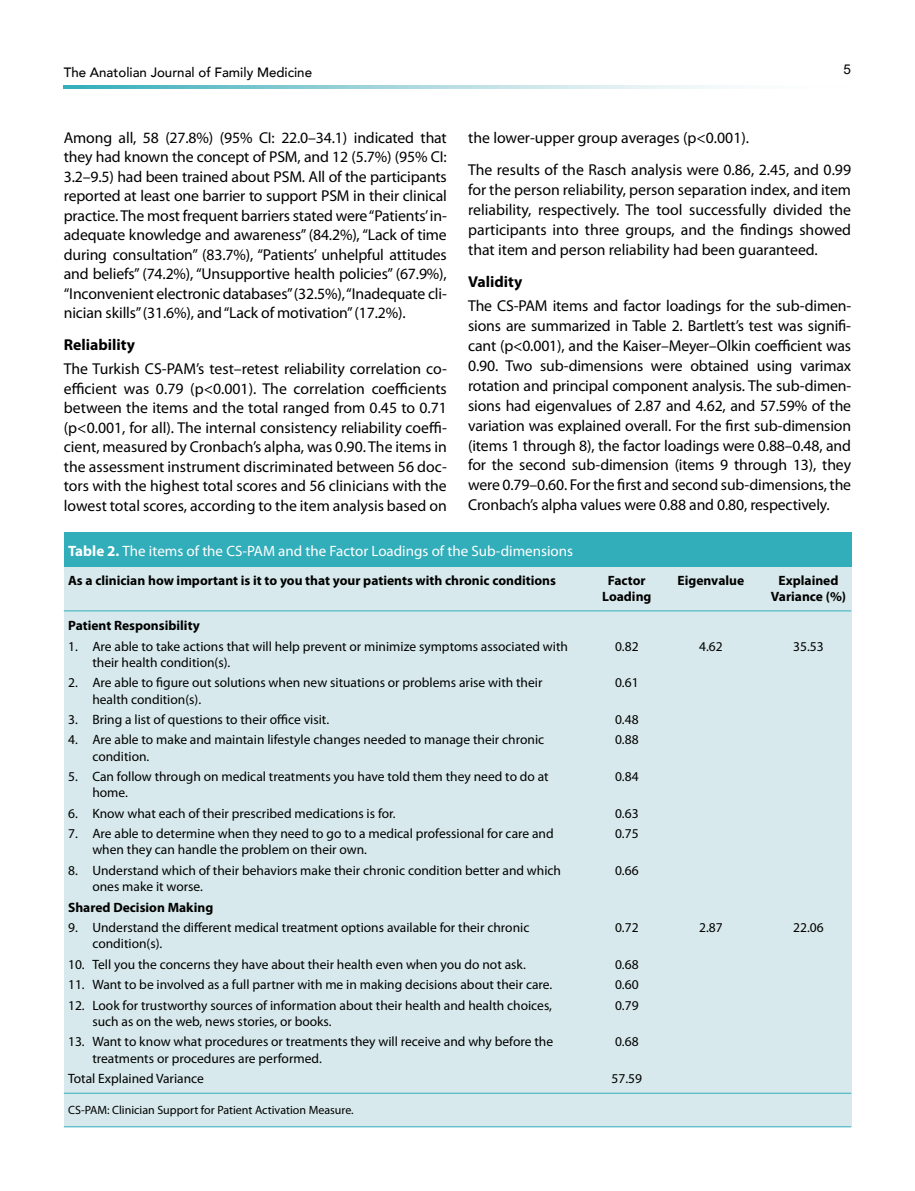
<style>
.page{position:relative;width:915px;height:1191px;background:#fff}
.page>*{position:absolute;margin:0;border:0;box-sizing:border-box;transform-origin:0 0}
.t1{font:15.75px/19.5px "Myriad Pro";letter-spacing:-.005em;color:#000;text-align:justify}
.t2{font:700 15.75px "Myriad Pro";color:#000}
.t3{font:15px "Myriad Pro";color:#fff}
.t4{font:13.5px/20.4px "Myriad Pro";color:#000}
.t5{font:700 13.5px "Myriad Pro";color:#000}
.t6{font:500 13.5px "Avenir";color:#000}
.t7{font:13.5px "Arial";color:#000}
.t8{font:12px "Myriad Pro";color:#000}
.s1{font-weight:700}
</style>
<div class="page">
<svg style="left:64px;top:86px;width:658px;height:3px;background:#9fd5db"></svg>
<div style="left:64px;top:557px;width:786px;height:570px;background:#d7e9ec"></div>
<div style="left:64px;top:532px;width:786px;height:34px;background:#31aeba"></div>
<hr style="left:64px;top:610px;width:786px;height:1px;background:#31aeba">
<hr style="left:64px;top:1092px;width:786px;height:1px;background:#31aeba">
<hr style="left:64px;top:1126px;width:786px;height:1px;background:#31aeba">
<p class="t6" style="left:64px;top:61px;width:250px">The Anatolian Journal of Family Medicine</p>
<p class="t7" style="left:843px;top:60px;width:9px">5</p>
<p class="t1" style="left:468px;top:121px;width:384px;line-height:32.5px">the lower-upper group averages (p&lt;0.001).<br>The results of the Rasch analysis were 0.86, 2.45, and 0.99</p>
<p class="t1" style="left:468px;top:180px;width:384px">for the person reliability, person separation index, and item reliability, respectively. The tool successfully divided the participants into three groups, and the findings showed that item and person reliability had been guaranteed.</p>
<p class="t2" style="left:468px;top:272px;width:56px">Validity</p>
<p class="t1" style="left:468px;top:296px;width:384px">The CS-PAM items and factor loadings for the sub-dimen&shy;sions are summarized in Table 2. Bartlett’s test was signifi&shy;cant (p&lt;0.001), and the Kaiser–Meyer–Olkin coefficient was 0.90. Two sub-dimensions were obtained using varimax rotation and principal component analysis. The sub-dimen&shy;sions had eigenvalues of 2.87 and 4.62, and 57.59% of the variation was explained overall. For the first sub-dimension (items 1 through 8), the factor loadings were 0.88–0.48, and for the second sub-dimension (items 9 through 13), they were 0.79–0.60. For the first and second sub-dimensions, the Cronbach’s alpha values were 0.88 and 0.80, respectively.</p>
<p class="t3" style="left:68px;top:542px;width:506px"><span class="s1">Table 2.</span> The items of the CS-PAM and the Factor Loadings of the Sub-dimensions</p>
<p class="t5" style="left:68px;top:571px;width:489px">As a clinician how important is it to you that your patients with chronic conditions</p>
<p class="t5" style="left:607px;top:571px;width:39px">Factor</p>
<p class="t5" style="left:677px;top:571px;width:68px">Eigenvalue</p>
<p class="t5" style="left:778px;top:571px;width:61px">Explained</p>
<p class="t5" style="left:602px;top:588px;width:51px">Loading</p>
<p class="t5" style="left:770px;top:588px;width:77px">Variance (%)</p>
<p class="t5" style="left:68px;top:617px;width:133px">Patient Responsibility</p>
<p class="t4" style="left:68px;top:635px;width:501px">1. Are able to take actions that will help prevent or minimize symptoms associated with</p>
<p class="t4" style="left:615px;top:635px;width:25px">0.82</p>
<p class="t4" style="left:699px;top:635px;width:25px">4.62</p>
<p class="t4" style="left:793px;top:635px;width:32px">35.53</p>
<p class="t4" style="left:92px;top:652px;width:139px">their health condition(s).</p>
<p class="t4" style="left:68px;top:672px;width:475px">2. Are able to figure out solutions when new situations or problems arise with their</p>
<p class="t4" style="left:615px;top:672px;width:25px">0.61</p>
<p class="t4" style="left:92px;top:688px;width:110px">health condition(s).</p>
<p class="t4" style="left:68px;top:709px;width:262px">3. Bring a list of questions to their office visit.</p>
<p class="t4" style="left:615px;top:709px;width:25px">0.48</p>
<p class="t4" style="left:68px;top:729px;width:477px">4. Are able to make and maintain lifestyle changes needed to manage their chronic</p>
<p class="t4" style="left:615px;top:729px;width:25px">0.88</p>
<p class="t4" style="left:92px;top:745px;width:58px">condition.</p>
<p class="t4" style="left:68px;top:766px;width:482px">5. Can follow through on medical treatments you have told them they need to do at</p>
<p class="t4" style="left:615px;top:766px;width:25px">0.84</p>
<p class="t4" style="left:92px;top:782px;width:37px">home.</p>
<p class="t4" style="left:68px;top:803px;width:329px">6. Know what each of their prescribed medications is for.</p>
<p class="t4" style="left:615px;top:803px;width:25px">0.63</p>
<p class="t4" style="left:68px;top:823px;width:487px">7. Are able to determine when they need to go to a medical professional for care and</p>
<p class="t4" style="left:615px;top:823px;width:25px">0.75</p>
<p class="t4" style="left:92px;top:839px;width:276px">when they can handle the problem on their own.</p>
<p class="t4" style="left:68px;top:860px;width:494px">8. Understand which of their behaviors make their chronic condition better and which</p>
<p class="t4" style="left:615px;top:860px;width:25px">0.66</p>
<p class="t4" style="left:92px;top:876px;width:112px">ones make it worse.</p>
<p class="t5" style="left:68px;top:898px;width:147px">Shared Decision Making</p>
<p class="t4" style="left:68px;top:917px;width:462px">9. Understand the different medical treatment options available for their chronic</p>
<p class="t4" style="left:615px;top:917px;width:25px">0.72</p>
<p class="t4" style="left:699px;top:917px;width:25px">2.87</p>
<p class="t4" style="left:793px;top:917px;width:32px">22.06</p>
<p class="t4" style="left:92px;top:933px;width:71px">condition(s).</p>
<p class="t4" style="left:68px;top:953px;width:459px">10. Tell you the concerns they have about their health even when you do not ask.</p>
<p class="t4" style="left:615px;top:953px;width:25px">0.68</p>
<p class="t4" style="left:68px;top:974px;width:485px">11. Want to be involved as a full partner with me in making decisions about their care.</p>
<p class="t4" style="left:615px;top:974px;width:25px">0.60</p>
<p class="t4" style="left:68px;top:994px;width:485px">12. Look for trustworthy sources of information about their health and health choices,</p>
<p class="t4" style="left:615px;top:994px;width:25px">0.79</p>
<p class="t4" style="left:92px;top:1011px;width:241px">such as on the web, news stories, or books.</p>
<p class="t4" style="left:68px;top:1031px;width:486px">13. Want to know what procedures or treatments they will receive and why before the</p>
<p class="t4" style="left:615px;top:1031px;width:25px">0.68</p>
<p class="t4" style="left:68px;top:1047px;width:255px;text-indent:24px">treatments or procedures are performed.<br>Total Explained Variance</p>
<p class="t1" style="left:64px;top:127px;width:384px">Among all, 58 (27.8%) (95% CI: 22.0–34.1) indicated that they had known the concept of PSM, and 12 (5.7%) (95% CI:<br>3.2–9.5) had been trained about PSM. All of the participants reported at least one barrier to support PSM in their clinical practice. The most frequent barriers stated were “Patients’ in&shy;adequate knowledge and awareness” (84.2%), “Lack of time during consultation” (83.7%), “Patients’ unhelpful attitudes and beliefs” (74.2%), “Unsupportive health policies” (67.9%), “Inconvenient electronic databases” (32.5%), “Inadequate cli&shy;nician skills” (31.6%), and “Lack of motivation” (17.2%).</p>
<p class="t2" style="left:64px;top:335px;width:73px">Reliability</p>
<p class="t1" style="left:64px;top:359px;width:384px">The Turkish CS-PAM’s test–retest reliability correlation co&shy;efficient was 0.79 (p&lt;0.001). The correlation coefficients between the items and the total ranged from 0.45 to 0.71 (p&lt;0.001, for all). The internal consistency reliability coeffi&shy;cient, measured by Cronbach’s alpha, was 0.90. The items in the assessment instrument discriminated between 56 doc&shy;tors with the highest total scores and 56 clinicians with the lowest total scores, according to the item analysis based on</p>
<p class="t4" style="left:611px;top:1068px;width:32px">57.59</p>
<p class="t8" style="left:68px;top:1103px;width:287px">CS-PAM: Clinician Support for Patient Activation Measure.</p>
</div>
